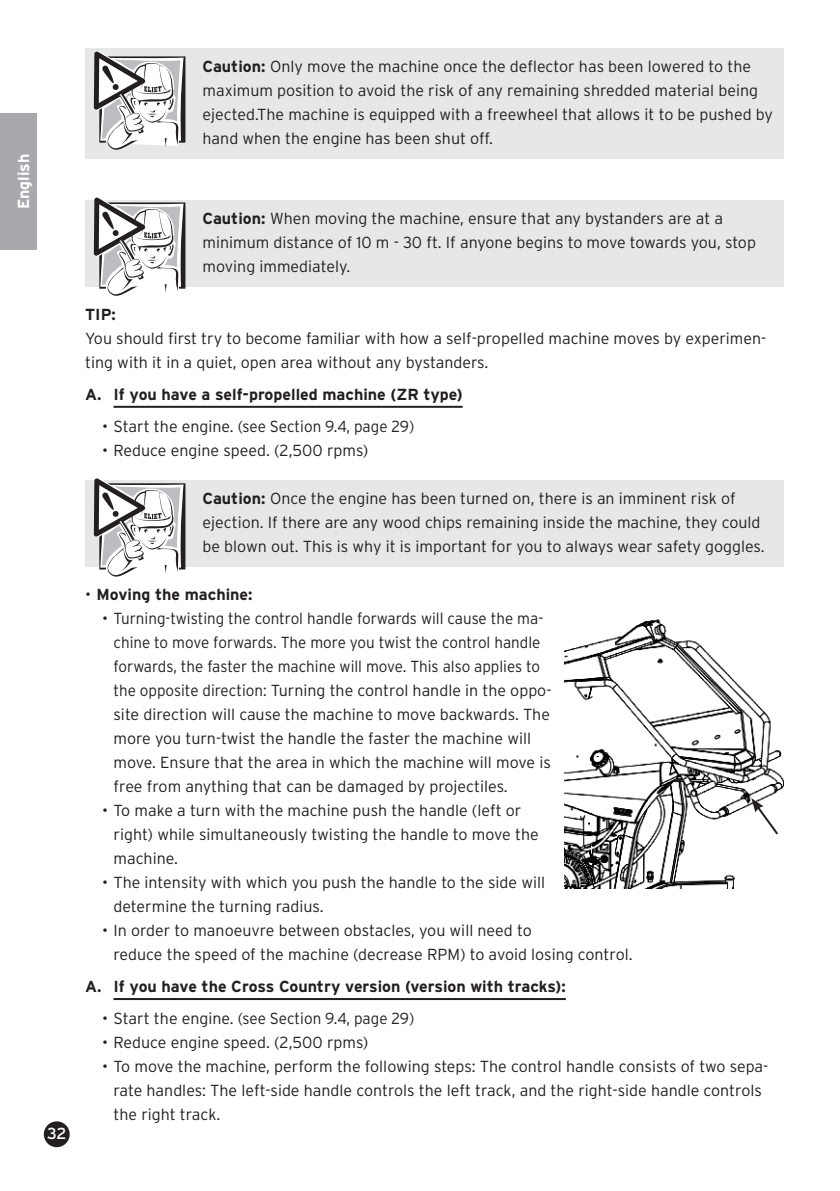
<style>
.page{position:relative;width:840px;height:1191px;background:#fff}
.page>*{position:absolute;margin:0;border:0;box-sizing:border-box;transform-origin:0 0}
.t1{font:300 16px/24px "Interstate";color:#231f20}
.t2{font:700 16px "Interstate";color:#231f20}
.t3{font:700 16px "Interstate";color:#fff}
.t4{font:16px "Interstate";color:#fff}
.s1{font-weight:700}
.s2{font-weight:300}
</style>
<div class="page">
<div style="left:45px;top:1122px;width:24px;height:24px;background:#231f20;border-radius:50%"></div>
<div style="left:44px;top:1121px;width:26px;height:26px;border:2px solid #231f20;border-radius:50%"></div>
<div style="left:0;top:113px;width:37px;height:136px;background:#a8a9ad"></div>
<div style="left:85px;top:48px;width:697px;height:111px;background:#e6e7e9"></div>
<div style="left:85px;top:200px;width:697px;height:87px;background:#e6e7e9"></div>
<hr style="left:113px;top:406px;width:349px;height:2px;background:#231f20">
<div style="left:85px;top:480px;width:697px;height:87px;background:#e6e7e9"></div>
<hr style="left:113px;top:998px;width:452px;height:2px;background:#231f20">
<img style="left:564px;top:619px;width:218px;height:270px">
<svg style="left:750px;top:798px;width:29px;height:38px"></svg>
<svg style="left:94px;top:51px;width:91px;height:99px"></svg>
<svg style="left:94px;top:197px;width:91px;height:99px"></svg>
<svg style="left:94px;top:478px;width:91px;height:98px"></svg>
<p class="t3" style="left:18px;top:209px;width:57px;rotate:-90deg">English</p>
<p class="t4" style="left:47px;top:1127px;width:21px">32</p>
<p class="t1" style="left:202px;top:55px;width:571px"><span class="s1">Caution:</span> Only move the machine once the deflector has been lowered to the maximum position to avoid the risk of any remaining shredded material being ejected.The machine is equipped with a freewheel that allows it to be pushed by hand when the engine has been shut off.</p>
<p class="t1" style="left:202px;top:207px;width:554px"><span class="s1">Caution:</span> When moving the machine, ensure that any bystanders are at a minimum distance of 10 m - 30 ft. If anyone begins to move towards you, stop moving immediately.</p>
<p class="t2" style="left:85px;top:307px;width:32px">TIP:</p>
<p class="t1" style="left:85px;top:327px;width:682px">You should first try to become familiar with how a self-propelled machine moves by experimen&shy;ting with it in a quiet, open area without any bystanders.</p>
<p class="t2" style="left:85px;top:387px;width:379px">A. If you have a self-propelled machine (ZR type)</p>
<p class="t1" style="left:102px;top:415px;width:313px">• Start the engine. (see Section 9.4, page 29)</p>
<p class="t1" style="left:102px;top:439px;width:268px">• Reduce engine speed. (2,500 rpms)</p>
<p class="t1" style="left:202px;top:487px;width:563px"><span class="s1">Caution:</span> Once the engine has been turned on, there is an imminent risk of ejection. If there are any wood chips remaining inside the machine, they could be blown out. This is why it is important for you to always wear safety goggles.</p>
<p class="t2" style="left:85px;top:587px;width:169px"><span class="s2">•</span> Moving the machine:</p>
<p class="t1" style="left:113px;top:607px;width:439px;text-indent:-11px">• Turning-twisting the control handle forwards will cause the ma&shy;chine to move forwards. The more you twist the control handle forwards, the faster the machine will move. This also applies to the opposite direction: Turning the control handle in the oppo&shy;site direction will cause the machine to move backwards. The more you turn-twist the handle the faster the machine will move. Ensure that the area in which the machine will move is free from anything that can be damaged by projectiles.</p>
<p class="t1" style="left:113px;top:799px;width:426px;text-indent:-11px">• To make a turn with the machine push the handle (left or right) while simultaneously twisting the handle to move the machine.</p>
<p class="t1" style="left:113px;top:871px;width:433px;text-indent:-11px">• The intensity with which you push the handle to the side will determine the turning radius.</p>
<p class="t1" style="left:113px;top:919px;width:520px;text-indent:-11px">• In order to manoeuvre between obstacles, you will need to<br>reduce the speed of the machine (decrease RPM) to avoid losing control.</p>
<p class="t2" style="left:85px;top:979px;width:482px">A. If you have the Cross Country version (version with tracks):</p>
<p class="t1" style="left:102px;top:1007px;width:313px">• Start the engine. (see Section 9.4, page 29)</p>
<p class="t1" style="left:102px;top:1031px;width:268px">• Reduce engine speed. (2,500 rpms)</p>
<p class="t1" style="left:113px;top:1055px;width:656px;text-indent:-11px">• To move the machine, perform the following steps: The control handle consists of two sepa&shy;rate handles: The left-side handle controls the left track, and the right-side handle controls the right track.</p>
</div>
